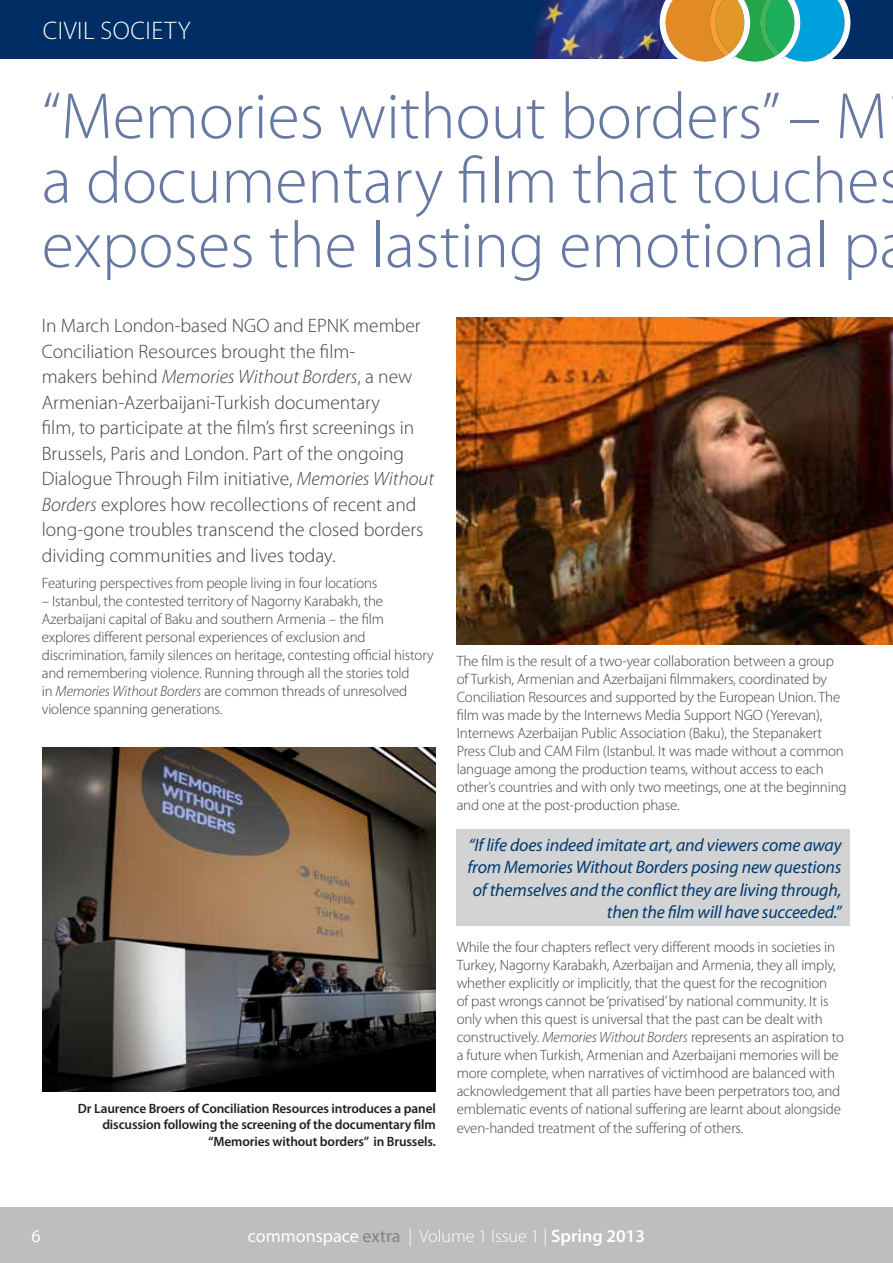
<style>
.page{position:relative;width:893px;height:1263px;background:#fff}
.page>*{position:absolute;margin:0;border:0;box-sizing:border-box;transform-origin:0 0}
.t1{font:300 65.85px/64.5px "Myriad Pro";color:#6679a3}
.t2{font:300 25.5px "Myriad Pro";color:#fff}
.t3{font:300 19.5px/25.5px "Myriad Pro";color:#414142}
.t4{font:italic 18px/22.5px "Myriad Pro";letter-spacing:-.01em;color:#023a6e;text-align:right}
.t5{font:300 18px "Myriad Pro";color:#fff}
.t6{font:18px "Myriad Pro";color:#fff}
.t7{font:300 15px/18px "Myriad Pro";letter-spacing:-.01em;color:#414142}
.t8{font:600 13.5px/16.5px "Myriad Pro";letter-spacing:-.01em;color:#231f20;text-align:right}
.s1{font-style:italic}
.s2{font-weight:400}
.s3{font-weight:400;color:#808285}
.s4{font-weight:600}
</style>
<div class="page">
<div style="left:804px;top:0;width:89px;height:59px;background:#002d63"></div>
<div style="left:0;top:1208px;width:893px;height:55px;background:#bcbec0"></div>
<div style="left:0;top:0;width:823px;height:59px;background:#002d63"></div>
<img style="left:530px;top:0;width:130px;height:59px">
<svg style="left:660px;top:0;width:190px;height:62px;background:#83a881"></svg>
<img style="left:457px;top:317px;width:436px;height:328px">
<div style="left:457px;top:829px;width:393px;height:97px;background:#d1d3d4"></div>
<img style="left:43px;top:747px;width:393px;height:345px">
<h2 class="t2" style="left:43px;top:16px;width:12px">civil</h2>
<h2 class="t2" style="left:101px;top:16px;width:14px">society</h2>
<h1 class="t1" style="left:42px;top:85px;width:863px">“Memories without borders” – M a documentary film that touches exposes the lasting emotional p</h1>
<p class="t3" style="left:42px;top:313px;width:394px">In March London-based NGO and EPNK member Conciliation Resources brought the film-<br>makers behind <span class="s1">Memories Without Borders</span>, a new Armenian-Azerbaijani-Turkish documentary<br>film, to participate at the film’s first screenings in Brussels, Paris and London. Part of the ongoing Dialogue Through Film initiative, <span class="s1">Memories Without Borders</span> explores how recollections of recent and long-gone troubles transcend the closed borders dividing communities and lives today.</p>
<p class="t7" style="left:42px;top:574px;width:337px">Featuring perspectives from people living in four locations</p>
<p class="t7" style="left:42px;top:592px;width:393px">– Istanbul, the contested territory of Nagorny Karabakh, the Azerbaijani capital of Baku and southern Armenia – the film explores different personal experiences of exclusion and discrimination, family silences on heritage, contesting official history and remembering violence. Running through all the stories told<br>in <span class="s1">Memories Without Borders</span> are common threads of unresolved violence spanning generations.</p>
<p class="t8" style="left:78px;top:1100px;width:359px">Dr Laurence Broers of Conciliation Resources introduces a panel discussion following the screening of the documentary film “Memories without borders” in Brussels.</p>
<p class="t7" style="left:457px;top:652px;width:391px">The film is the result of a two-year collaboration between a group of Turkish, Armenian and Azerbaijani filmmakers, coordinated by Conciliation Resources and supported by the European Union. The film was made by the Internews Media Support NGO (Yerevan), Internews Azerbaijan Public Association (Baku), the Stepanakert Press Club and CAM Film (Istanbul. It was made without a common language among the production teams, without access to each other’s countries and with only two meetings, one at the beginning and one at the post-production phase.</p>
<p class="t4" style="left:467px;top:834px;width:376px">“If life does indeed imitate art, and viewers come away from Memories Without Borders posing new questions of themselves and the conflict they are living through, then the film will have succeeded.”</p>
<p class="t7" style="left:457px;top:939px;width:389px">While the four chapters reflect very different moods in societies in Turkey, Nagorny Karabakh, Azerbaijan and Armenia, they all imply, whether explicitly or implicitly, that the quest for the recognition<br>of past wrongs cannot be ‘privatised’ by national community. It is only when this quest is universal that the past can be dealt with constructively. <span class="s1">Memories Without Borders</span> represents an aspiration to a future when Turkish, Armenian and Azerbaijani memories will be more complete, when narratives of victimhood are balanced with acknowledgement that all parties have been perpetrators too, and emblematic events of national suffering are learnt about alongside even-handed treatment of the suffering of others.</p>
<p class="t6" style="left:32px;top:1226px;width:11px">6</p>
<p class="t5" style="left:248px;top:1226px;width:399px"><span class="s2">commonspace</span> <span class="s3">extra</span> | Volume 1 Issue 1 | <span class="s4">Spring 2013</span></p>
</div>
